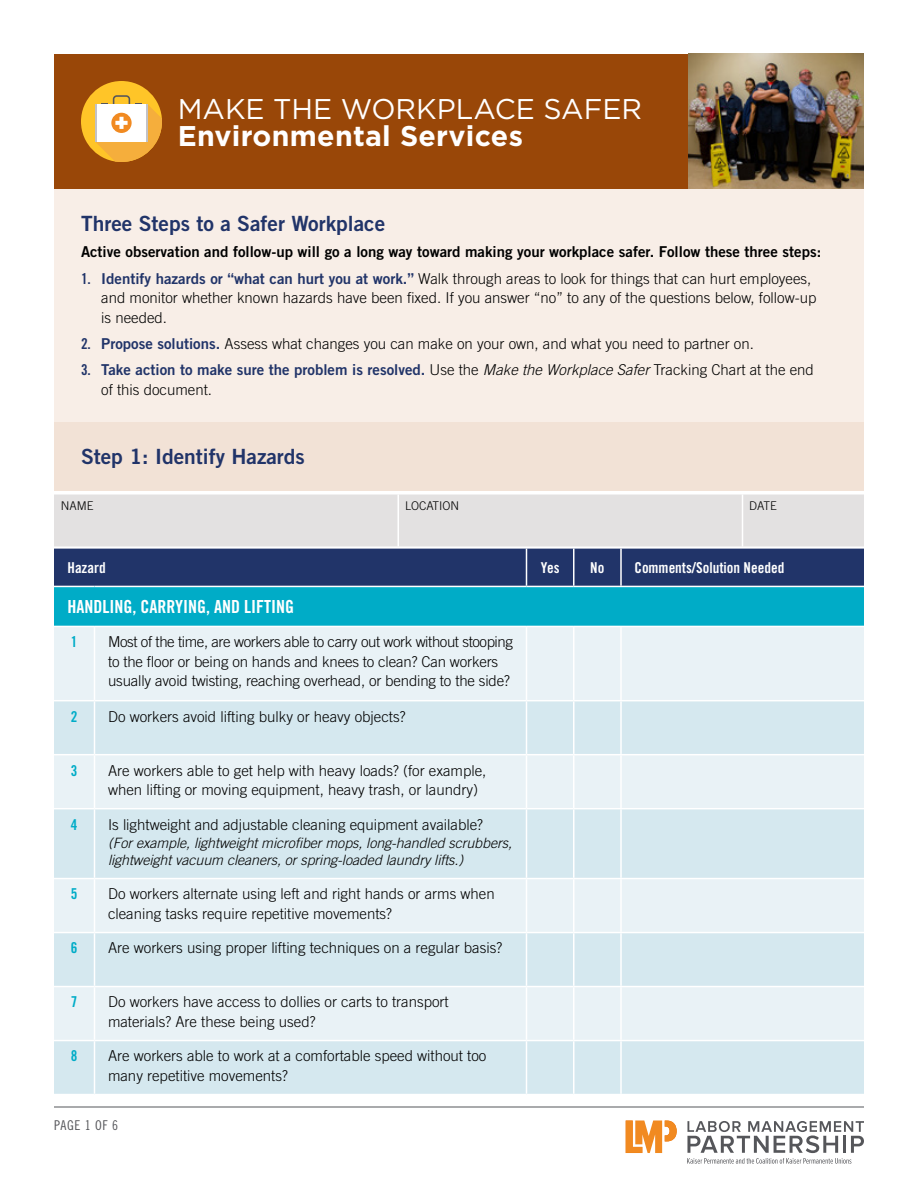
<style>
.page{position:relative;width:918px;height:1188px;background:#fff}
.page>*{position:absolute;margin:0;border:0;box-sizing:border-box;transform-origin:0 0}
.t1{font:28.5px/27px "Gotham";color:#fff}
.t2{font:21px "Trade Gothic LT Std Bd 2";color:#213469}
.t3{font:18px "Trade Gothic LT Std Bd Cn 20";color:#fff}
.t4{font:300 15px/19.5px "Trade Gothic LT Std";color:#000}
.t5{font:15px "Trade Gothic LT Std Bd 2";color:#000}
.t6{font:15px "Trade Gothic LT Std Bd Cn 20";color:#fff}
.t7{font:15px "Trade Gothic LT Std Bd Cn 20";color:#00acc7}
.t8{font:italic 300 14.25px/17.1px "Trade Gothic LT Std";letter-spacing:-.005em;color:#000}
.t9{font:13.5px "Trade Gothic LT Std Cn 18";letter-spacing:.05em;color:#55565a}
.t10{font:300 12px "Trade Gothic LT Std";color:#000}
.s1{font-weight:700}
.s2{font-family:"Trade Gothic LT Std Bd Cn 20";font-weight:400;color:#213469}
.s3{font-family:"Trade Gothic LT Std Bd 2";font-weight:400;color:#213469}
.s4{font-style:italic}
</style>
<div class="page">
<div style="left:54px;top:421px;width:810px;height:70px;background:#f2e2d6"></div>
<div style="left:54px;top:54px;width:810px;height:135px;background:#994708"></div>
<div style="left:54px;top:189px;width:810px;height:233px;background:#f8eee7"></div>
<div style="left:54px;top:586px;width:810px;height:40px;background:#00acc7"></div>
<div style="left:54px;top:627px;width:810px;height:73px;background:#e9f2f6"></div>
<svg style="left:54px;top:701px;width:810px;height:393px;background:#ddecf1"></svg>
<hr style="left:54px;top:586px;width:40px;height:1px;background:#fff">
<hr style="left:94px;top:586px;width:432px;height:1px;background:#fff">
<hr style="left:526px;top:586px;width:48px;height:1px;background:#fff">
<hr style="left:574px;top:586px;width:47px;height:1px;background:#fff">
<hr style="left:621px;top:586px;width:243px;height:1px;background:#fff">
<hr style="left:94px;top:627px;width:1px;height:73px;background:#fff">
<hr style="left:526px;top:627px;width:1px;height:73px;background:#fff">
<hr style="left:573px;top:627px;width:1px;height:73px;background:#fff">
<hr style="left:620px;top:627px;width:2px;height:73px;background:#fff">
<hr style="left:94px;top:701px;width:1px;height:53px;background:#fff">
<hr style="left:526px;top:701px;width:1px;height:53px;background:#fff">
<hr style="left:573px;top:701px;width:1px;height:53px;background:#fff">
<hr style="left:620px;top:701px;width:2px;height:53px;background:#fff">
<hr style="left:54px;top:754px;width:40px;height:1px;background:#fff">
<hr style="left:94px;top:754px;width:432px;height:1px;background:#fff">
<hr style="left:94px;top:755px;width:1px;height:53px;background:#fff">
<hr style="left:526px;top:754px;width:48px;height:1px;background:#fff">
<hr style="left:526px;top:755px;width:1px;height:53px;background:#fff">
<hr style="left:574px;top:754px;width:47px;height:1px;background:#fff">
<hr style="left:573px;top:755px;width:1px;height:53px;background:#fff">
<hr style="left:621px;top:754px;width:243px;height:1px;background:#fff">
<hr style="left:620px;top:755px;width:2px;height:53px;background:#fff">
<hr style="left:54px;top:808px;width:40px;height:1px;background:#fff">
<hr style="left:94px;top:808px;width:432px;height:1px;background:#fff">
<hr style="left:94px;top:809px;width:1px;height:69px;background:#fff">
<hr style="left:526px;top:808px;width:48px;height:1px;background:#fff">
<hr style="left:526px;top:809px;width:1px;height:69px;background:#fff">
<hr style="left:574px;top:808px;width:47px;height:1px;background:#fff">
<hr style="left:573px;top:809px;width:1px;height:69px;background:#fff">
<hr style="left:621px;top:808px;width:243px;height:1px;background:#fff">
<hr style="left:620px;top:809px;width:2px;height:69px;background:#fff">
<hr style="left:54px;top:878px;width:40px;height:1px;background:#fff">
<hr style="left:94px;top:878px;width:432px;height:1px;background:#fff">
<hr style="left:94px;top:879px;width:1px;height:53px;background:#fff">
<hr style="left:526px;top:878px;width:48px;height:1px;background:#fff">
<hr style="left:526px;top:879px;width:1px;height:53px;background:#fff">
<hr style="left:574px;top:878px;width:47px;height:1px;background:#fff">
<hr style="left:573px;top:879px;width:1px;height:53px;background:#fff">
<hr style="left:621px;top:878px;width:243px;height:1px;background:#fff">
<hr style="left:620px;top:879px;width:2px;height:53px;background:#fff">
<hr style="left:54px;top:932px;width:40px;height:1px;background:#fff">
<hr style="left:94px;top:932px;width:432px;height:1px;background:#fff">
<hr style="left:94px;top:933px;width:1px;height:53px;background:#fff">
<hr style="left:526px;top:932px;width:48px;height:1px;background:#fff">
<hr style="left:526px;top:933px;width:1px;height:53px;background:#fff">
<hr style="left:574px;top:932px;width:47px;height:1px;background:#fff">
<hr style="left:573px;top:933px;width:1px;height:53px;background:#fff">
<hr style="left:621px;top:932px;width:243px;height:1px;background:#fff">
<hr style="left:620px;top:933px;width:2px;height:53px;background:#fff">
<hr style="left:54px;top:986px;width:40px;height:1px;background:#fff">
<hr style="left:94px;top:986px;width:432px;height:1px;background:#fff">
<hr style="left:94px;top:987px;width:1px;height:53px;background:#fff">
<hr style="left:526px;top:986px;width:48px;height:1px;background:#fff">
<hr style="left:526px;top:987px;width:1px;height:53px;background:#fff">
<hr style="left:574px;top:986px;width:47px;height:1px;background:#fff">
<hr style="left:573px;top:987px;width:1px;height:53px;background:#fff">
<hr style="left:621px;top:986px;width:243px;height:1px;background:#fff">
<hr style="left:620px;top:987px;width:2px;height:53px;background:#fff">
<hr style="left:54px;top:1040px;width:40px;height:1px;background:#fff">
<hr style="left:94px;top:1040px;width:432px;height:1px;background:#fff">
<hr style="left:94px;top:1041px;width:1px;height:53px;background:#fff">
<hr style="left:526px;top:1040px;width:48px;height:1px;background:#fff">
<hr style="left:526px;top:1041px;width:1px;height:53px;background:#fff">
<hr style="left:574px;top:1040px;width:47px;height:1px;background:#fff">
<hr style="left:573px;top:1041px;width:1px;height:53px;background:#fff">
<hr style="left:621px;top:1040px;width:243px;height:1px;background:#fff">
<hr style="left:620px;top:1041px;width:2px;height:53px;background:#fff">
<hr style="left:54px;top:1107px;width:810px;height:1px;background:#55565a">
<svg style="left:54px;top:495px;width:810px;height:91px;background:#949bb0"></svg>
<hr style="left:398px;top:495px;width:1px;height:51px;background:#fff">
<hr style="left:742px;top:495px;width:1px;height:51px;background:#fff">
<img style="left:688px;top:54px;width:176px;height:135px">
<div style="left:81px;top:81px;width:81px;height:81px;background:#ffc528;border-radius:50%"></div>
<svg style="left:95px;top:95px;width:67px;height:67px"></svg>
<svg style="left:626px;top:1120px;width:51px;height:33px"></svg>
<svg style="left:687px;top:1121px;width:177px;height:43px"></svg>
<p class="t1" style="left:178px;top:95px;width:466px">MAKE THE WORKPLACE SAFER<br><span class="s1">Environmental Services</span></p>
<p class="t2" style="left:81px;top:211px;width:306px">Three Steps to a Safer Workplace</p>
<p class="t5" style="left:81px;top:243px;width:742px">Active observation and follow-up will go a long way toward making your workplace safer. Follow these three steps:</p>
<p class="t4" style="left:101px;top:268px;width:717px;text-indent:-20px"><span class="s2">1.</span> <span class="s3">Identify hazards or “what can hurt you at work.”</span> Walk through areas to look for things that can hurt employees, and monitor whether known hazards have been fixed. If you answer “no” to any of the questions below, follow-up is needed.</p>
<p class="t4" style="left:81px;top:334px;width:674px"><span class="s2">2.</span> <span class="s3">Propose solutions.</span> Assess what changes you can make on your own, and what you need to partner on.</p>
<p class="t4" style="left:101px;top:360px;width:714px;text-indent:-20px"><span class="s2">3.</span> <span class="s3">Take action to make sure the problem is resolved.</span> Use the <span class="s4">Make the Workplace Safer</span> Tracking Chart at the end of this document.</p>
<p class="t2" style="left:81px;top:443px;width:225px">Step 1: Identify Hazards</p>
<p class="t10" style="left:61px;top:499px;width:34px">NAME</p>
<p class="t10" style="left:405px;top:499px;width:56px">LOCATION</p>
<p class="t10" style="left:749px;top:499px;width:29px">DATE</p>
<p class="t6" style="left:68px;top:558px;width:40px">Hazard</p>
<p class="t6" style="left:541px;top:558px;width:20px">Yes</p>
<p class="t6" style="left:590px;top:558px;width:16px">No</p>
<p class="t6" style="left:634px;top:558px;width:151px">Comments/Solution Needed</p>
<p class="t3" style="left:68px;top:596px;width:228px">HANDLING, CARRYING, AND LIFTING</p>
<p class="t7" style="left:71px;top:633px;width:8px">1</p>
<p class="t4" style="left:108px;top:632px;width:407px">Most of the time, are workers able to carry out work without stooping to the floor or being on hands and knees to clean? Can workers usually avoid twisting, reaching overhead, or bending to the side?</p>
<p class="t7" style="left:71px;top:707px;width:8px">2</p>
<p class="t4" style="left:108px;top:706px;width:299px">Do workers avoid lifting bulky or heavy objects?</p>
<p class="t7" style="left:71px;top:761px;width:8px">3</p>
<p class="t4" style="left:108px;top:760px;width:380px">Are workers able to get help with heavy loads? (for example, when lifting or moving equipment, heavy trash, or laundry)</p>
<p class="t7" style="left:71px;top:815px;width:8px">4</p>
<p class="t4" style="left:108px;top:814px;width:377px">Is lightweight and adjustable cleaning equipment available?</p>
<p class="t8" style="left:108px;top:835px;width:405px">(For example, lightweight microfiber mops, long-handled scrubbers, lightweight vacuum cleaners, or spring-loaded laundry lifts.)</p>
<p class="t7" style="left:71px;top:885px;width:8px">5</p>
<p class="t4" style="left:108px;top:884px;width:388px">Do workers alternate using left and right hands or arms when cleaning tasks require repetitive movements?</p>
<p class="t7" style="left:71px;top:939px;width:8px">6</p>
<p class="t4" style="left:108px;top:938px;width:396px">Are workers using proper lifting techniques on a regular basis?</p>
<p class="t7" style="left:71px;top:993px;width:8px">7</p>
<p class="t4" style="left:108px;top:992px;width:342px">Do workers have access to dollies or carts to transport</p>
<p class="t4" style="left:108px;top:1012px;width:209px">materials? Are these being used?</p>
<p class="t7" style="left:71px;top:1047px;width:8px">8</p>
<p class="t4" style="left:108px;top:1046px;width:380px">Are workers able to work at a comfortable speed without too many repetitive movements?</p>
<p class="t9" style="left:54px;top:1117px;width:66px">PAGE 1 OF 6</p>
</div>
